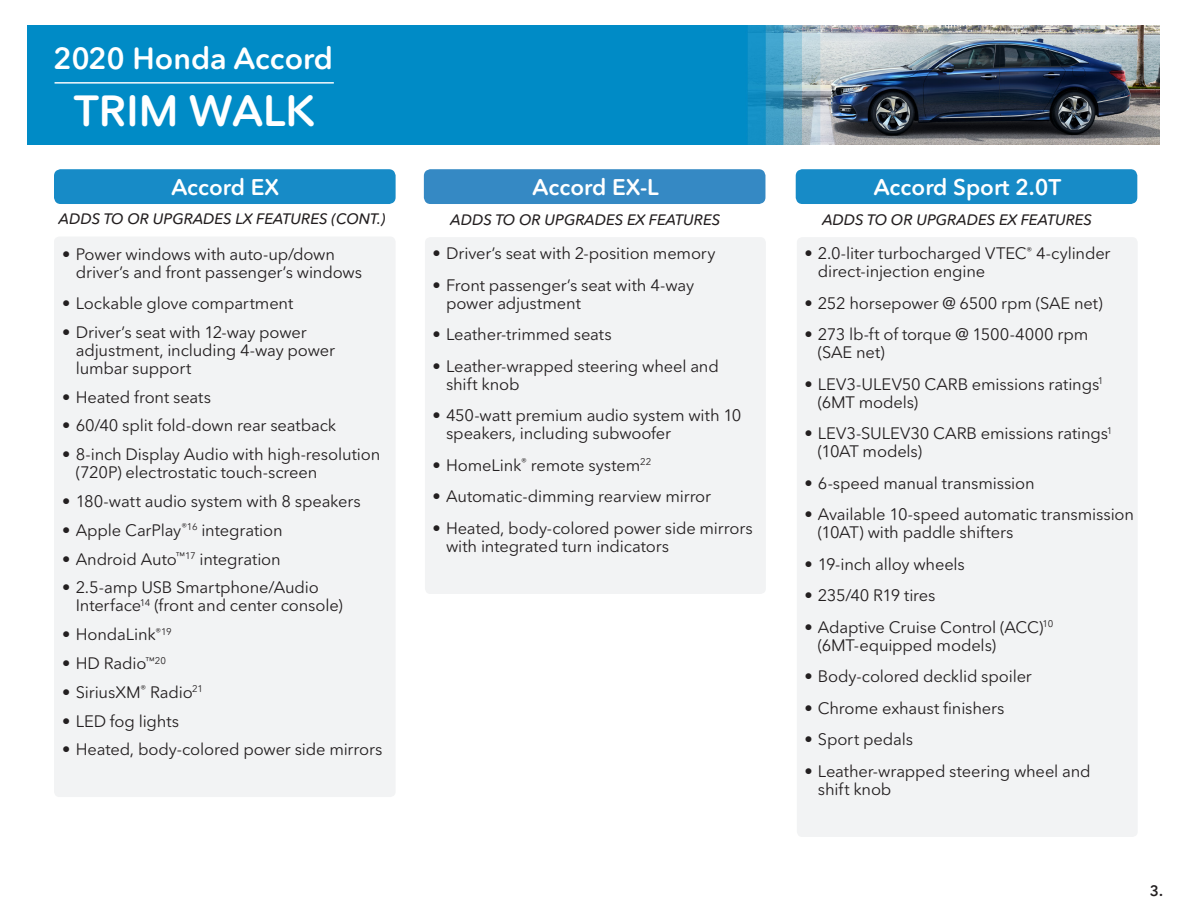
<style>
.page{position:relative;width:1188px;height:918px;background:#fff}
.page>*{position:absolute;margin:0;border:0;box-sizing:border-box;transform-origin:0 0}
.t1{font:600 43.2px "Avenir Next Rounded Std";letter-spacing:.005em;color:#fff}
.t2{font:600 30.3px "Avenir Next Rounded Std";color:#fff}
.t3{font:600 22.5px "Avenir Next Rounded Std";color:#fff}
.t4{font:16.5px/18px "Avenir Next Rounded Std";letter-spacing:-.01em;color:#231f20}
.t5{font:15px "Avenir Next Rounded Std Med It";color:#231f20}
.t6{font:600 15px "Avenir Next Rounded Std";color:#231f20}
</style>
<div class="page">
<div style="left:54px;top:169px;width:342px;height:35px;background:#178bc7;border-radius:7px"></div>
<div style="left:54px;top:237px;width:342px;height:560px;background:#f2f3f4;border-radius:5px"></div>
<div style="left:424px;top:169px;width:341px;height:35px;background:#3589c4;border-radius:7px"></div>
<div style="left:425px;top:237px;width:341px;height:357px;background:#f2f3f4;border-radius:5px"></div>
<div style="left:796px;top:169px;width:341px;height:35px;background:#178bc7;border-radius:7px"></div>
<div style="left:797px;top:237px;width:341px;height:600px;background:#f2f3f4;border-radius:5px"></div>
<img style="left:27px;top:26px;width:1133px;height:118px">
<hr style="left:55px;top:82px;width:279px;height:2px;background:#fff">
<p class="t2" style="left:53px;top:40px;width:281px">2020 Honda Accord</p>
<p class="t1" style="left:74px;top:84px;width:243px">TRIM WALK</p>
<p class="t3" style="left:171px;top:174px;width:109px">Accord EX</p>
<p class="t5" style="left:59px;top:210px;width:328px">ADDS TO OR UPGRADES LX FEATURES (CONT.)</p>
<p class="t4" style="left:76px;top:245px;width:288px;text-indent:-14px">• Power windows with auto-up/down driver’s and front passenger’s windows</p>
<p class="t4" style="left:62px;top:294px;width:233px">• Lockable glove compartment</p>
<p class="t4" style="left:76px;top:323px;width:261px;text-indent:-14px">• Driver’s seat with 12-way power adjustment, including 4-way power lumbar support</p>
<p class="t4" style="left:62px;top:388px;width:150px">• Heated front seats</p>
<p class="t4" style="left:62px;top:417px;width:275px">• 60/40 split fold-down rear seatback</p>
<p class="t4" style="left:76px;top:446px;width:306px;text-indent:-14px">• 8-inch Display Audio with high-resolution (720P) electrostatic touch-screen</p>
<p class="t4" style="left:62px;top:492px;width:300px">• 180-watt audio system with 8 speakers</p>
<p class="t4" style="left:62px;top:521px;width:222px">• Apple CarPlay<sup>®16</sup> integration</p>
<p class="t4" style="left:62px;top:550px;width:220px">• Android Auto<sup>™17</sup> integration</p>
<p class="t4" style="left:76px;top:579px;width:269px;text-indent:-14px">• 2.5-amp USB Smartphone/Audio<br>Interface<sup>14</sup> (front and center console)</p>
<p class="t4" style="left:62px;top:626px;width:111px">• HondaLink<sup>®19</sup></p>
<p class="t4" style="left:62px;top:654px;width:105px">• HD Radio<sup>™20</sup></p>
<p class="t4" style="left:62px;top:683px;width:142px">• SiriusXM<sup>®</sup> Radio<sup>21</sup></p>
<p class="t4" style="left:62px;top:712px;width:118px">• LED fog lights</p>
<p class="t4" style="left:62px;top:741px;width:322px">• Heated, body-colored power side mirrors</p>
<p class="t3" style="left:533px;top:173px;width:128px">Accord EX-L</p>
<p class="t5" style="left:450px;top:211px;width:271px">ADDS TO OR UPGRADES EX FEATURES</p>
<p class="t4" style="left:433px;top:244px;width:285px">• Driver’s seat with 2-position memory</p>
<p class="t4" style="left:446px;top:276px;width:250px;text-indent:-14px">• Front passenger’s seat with 4-way power adjustment</p>
<p class="t4" style="left:433px;top:325px;width:181px">• Leather-trimmed seats</p>
<p class="t4" style="left:446px;top:357px;width:274px;text-indent:-14px">• Leather-wrapped steering wheel and shift knob</p>
<p class="t4" style="left:446px;top:406px;width:297px;text-indent:-14px">• 450-watt premium audio system with 10 speakers, including subwoofer</p>
<p class="t4" style="left:433px;top:456px;width:220px">• HomeLink<sup>®</sup> remote system<sup>22</sup></p>
<p class="t4" style="left:433px;top:487px;width:280px">• Automatic-dimming rearview mirror</p>
<p class="t4" style="left:446px;top:519px;width:308px;text-indent:-14px">• Heated, body-colored power side mirrors with integrated turn indicators</p>
<p class="t3" style="left:874px;top:173px;width:189px">Accord Sport 2.0T</p>
<p class="t5" style="left:822px;top:211px;width:271px">ADDS TO OR UPGRADES EX FEATURES</p>
<p class="t4" style="left:818px;top:244px;width:294px;text-indent:-14px">• 2.0-liter turbocharged VTEC<sup>®</sup> 4-cylinder direct-injection engine</p>
<p class="t4" style="left:804px;top:294px;width:300px">• 252 horsepower @ 6500 rpm (SAE net)</p>
<p class="t4" style="left:818px;top:325px;width:272px;text-indent:-14px">• 273 lb-ft of torque @ 1500-4000 rpm (SAE net)</p>
<p class="t4" style="left:818px;top:375px;width:287px;text-indent:-14px">• LEV3-ULEV50 CARB emissions ratings<sup>1 </sup>(6MT models)</p>
<p class="t4" style="left:818px;top:424px;width:296px;text-indent:-14px">• LEV3-SULEV30 CARB emissions ratings<sup>1 </sup>(10AT models)</p>
<p class="t4" style="left:804px;top:474px;width:232px">• 6-speed manual transmission</p>
<p class="t4" style="left:818px;top:505px;width:318px;text-indent:-14px">• Available 10-speed automatic transmission (10AT) with paddle shifters</p>
<p class="t4" style="left:804px;top:555px;width:162px">• 19-inch alloy wheels</p>
<p class="t4" style="left:804px;top:586px;width:133px">• 235/40 R19 tires</p>
<p class="t4" style="left:818px;top:618px;width:237px;text-indent:-14px">• Adaptive Cruise Control (ACC)<sup>10 </sup>(6MT-equipped models)</p>
<p class="t4" style="left:804px;top:667px;width:229px">• Body-colored decklid spoiler</p>
<p class="t4" style="left:804px;top:699px;width:202px">• Chrome exhaust finishers</p>
<p class="t4" style="left:804px;top:730px;width:110px">• Sport pedals</p>
<p class="t4" style="left:818px;top:762px;width:274px;text-indent:-14px">• Leather-wrapped steering wheel and shift knob</p>
<p class="t6" style="left:1150px;top:882px;width:15px">3.</p>
</div>
